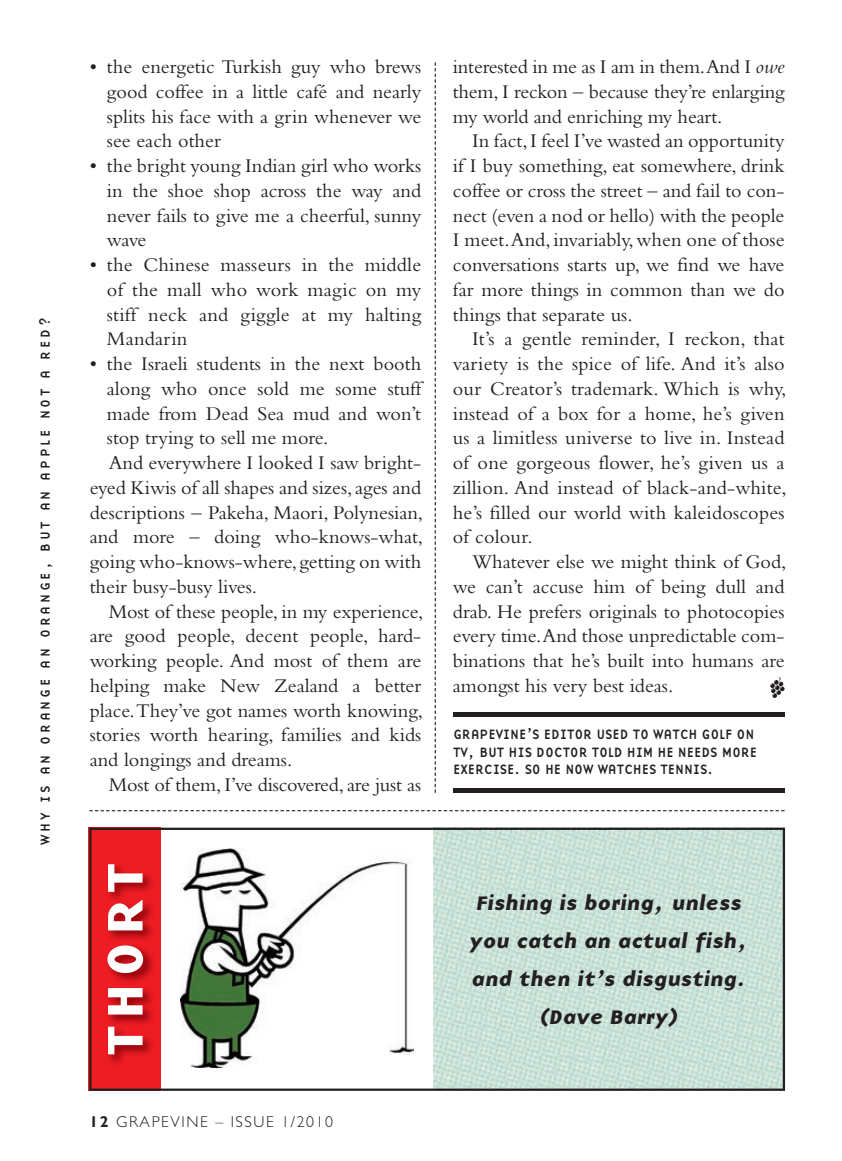
<style>
.page{position:relative;width:842px;height:1161px;background:#fff}
.page>*{position:absolute;margin:0;border:0;box-sizing:border-box;transform-origin:0 0}
.t1{font:51.75px "Base Nine SCB";letter-spacing:.145em;color:#fff}
.t2{font:20.25px/24.8px "Bembo";color:#231f20;text-align:justify}
.t3{font:20.25px/38.2px "Base Nine BI";color:#231f20;text-align:center}
.t4{font:300 15.75px "Gill Sans";letter-spacing:.1em;color:#231f20}
.t5{font:13.95px/17.6px "Base Nine";letter-spacing:-.015em;color:#231f20;scale:.96 1}
.t6{font:13.5px "Base Nine";letter-spacing:.2em;color:#231f20}
.s1{font-weight:700}
.s2{font-style:italic}
</style>
<div class="page">
<svg style="left:435px;top:62px;width:1px;height:731px"></svg>
<svg style="left:89px;top:810px;width:695px;height:1px"></svg>
<div style="left:453px;top:788px;width:331px;height:5px;background:#231f20"></div>
<div style="left:453px;top:712px;width:331px;height:5px;background:#231f20"></div>
<svg style="left:770px;top:677px;width:14px;height:21px"></svg>
<svg style="left:89px;top:828px;width:696px;height:263px;background:#cec4be"></svg>
<img style="left:181px;top:848px;width:233px;height:220px">
<p class="t6" style="left:35px;top:845px;width:530px;rotate:-90deg">WHY IS AN ORANGE AN ORANGE, BUT AN APPLE NOT A RED?</p>
<p class="t2" style="left:107px;top:54px;width:316px;text-indent:-17px">• the energetic Turkish guy who brews good coffee in a little café and nearly splits his face with a grin whenever we see each other</p>
<p class="t2" style="left:107px;top:153px;width:316px;text-indent:-17px">• the bright young Indian girl who works in the shoe shop across the way and never fails to give me a cheerful, sunny wave</p>
<p class="t2" style="left:107px;top:252px;width:316px;text-indent:-17px">• the Chinese masseurs in the middle of the mall who work magic on my stiff neck and giggle at my halting Mandarin</p>
<p class="t2" style="left:90px;top:351px;width:333px">• the Israeli students in the next booth</p>
<p class="t2" style="left:107px;top:376px;width:316px">along who once sold me some stuff</p>
<p class="t2" style="left:107px;top:401px;width:316px">made from Dead Sea mud and won’t</p>
<p class="t2" style="left:107px;top:425px;width:223px">stop trying to sell me more.</p>
<p class="t2" style="left:109px;top:450px;width:314px">And everywhere I looked I saw bright-</p>
<p class="t2" style="left:90px;top:475px;width:333px">eyed Kiwis of all shapes and sizes, ages and</p>
<p class="t2" style="left:90px;top:500px;width:335px">descriptions – Pakeha, Maori, Polynesian,</p>
<p class="t2" style="left:90px;top:524px;width:335px">and more – doing who-knows-what,</p>
<p class="t2" style="left:90px;top:549px;width:333px">going who-knows-where, getting on with</p>
<p class="t2" style="left:90px;top:574px;width:169px">their busy-busy lives.</p>
<p class="t2" style="left:109px;top:599px;width:316px">Most of these people, in my experience,</p>
<p class="t2" style="left:90px;top:623px;width:333px">are good people, decent people, hard-</p>
<p class="t2" style="left:90px;top:648px;width:333px">working people. And most of them are</p>
<p class="t2" style="left:90px;top:673px;width:333px">helping make New Zealand a better</p>
<p class="t2" style="left:90px;top:698px;width:335px">place.They’ve got names worth knowing,</p>
<p class="t2" style="left:90px;top:722px;width:333px">stories worth hearing, families and kids</p>
<p class="t2" style="left:90px;top:747px;width:204px">and longings and dreams.</p>
<p class="t2" style="left:109px;top:772px;width:314px">Most of them, I’ve discovered, are just as</p>
<h1 class="t1" style="left:84px;top:1055px;width:193px;rotate:-90deg">THORT</h1>
<p class="t4" style="left:90px;top:1113px;width:245px"><span class="s1">12</span> GRAPEVINE – ISSUE 1/2010</p>
<p class="t2" style="left:453px;top:54px;width:333px">interested in me as I am in them.And I <span class="s2">owe </span>them, I reckon – because they’re enlarging my world and enriching my heart.</p>
<p class="t2" style="left:453px;top:128px;width:333px;text-indent:19px">In fact, I feel I’ve wasted an opportunity if I buy something, eat somewhere, drink coffee or cross the street – and fail to con&shy;nect (even a nod or hello) with the people I meet. And, invariably, when one of those conversations starts up, we find we have far more things in common than we do things that separate us.</p>
<p class="t2" style="left:453px;top:326px;width:335px;text-indent:19px">It’s a gentle reminder, I reckon, that variety is the spice of life. And it’s also our Creator’s trademark. Which is why, instead of a box for a home, he’s given us a limitless universe to live in. Instead of one gorgeous flower, he’s given us a zillion. And instead of black-and-white, he’s filled our world with kaleidoscopes of colour.</p>
<p class="t2" style="left:453px;top:549px;width:335px;text-indent:19px">Whatever else we might think of God, we can’t accuse him of being dull and drab. He prefers originals to photocopies every time.And those unpredictable com&shy;binations that he’s built into humans are amongst his very best ideas.</p>
<p class="t5" style="left:453px;top:725px;width:318px">GRAPEVINE’S EDITOR USED TO WATCH GOLF ON<br>TV, BUT HIS DOCTOR TOLD HIM HE NEEDS MORE<br>EXERCISE. SO HE NOW WATCHES TENNIS.</p>
<p class="t3" style="left:470px;top:882px;width:281px">Fishing is boring, unless you catch an actual fish, and then it’s disgusting. (Dave Barry)</p>
</div>
